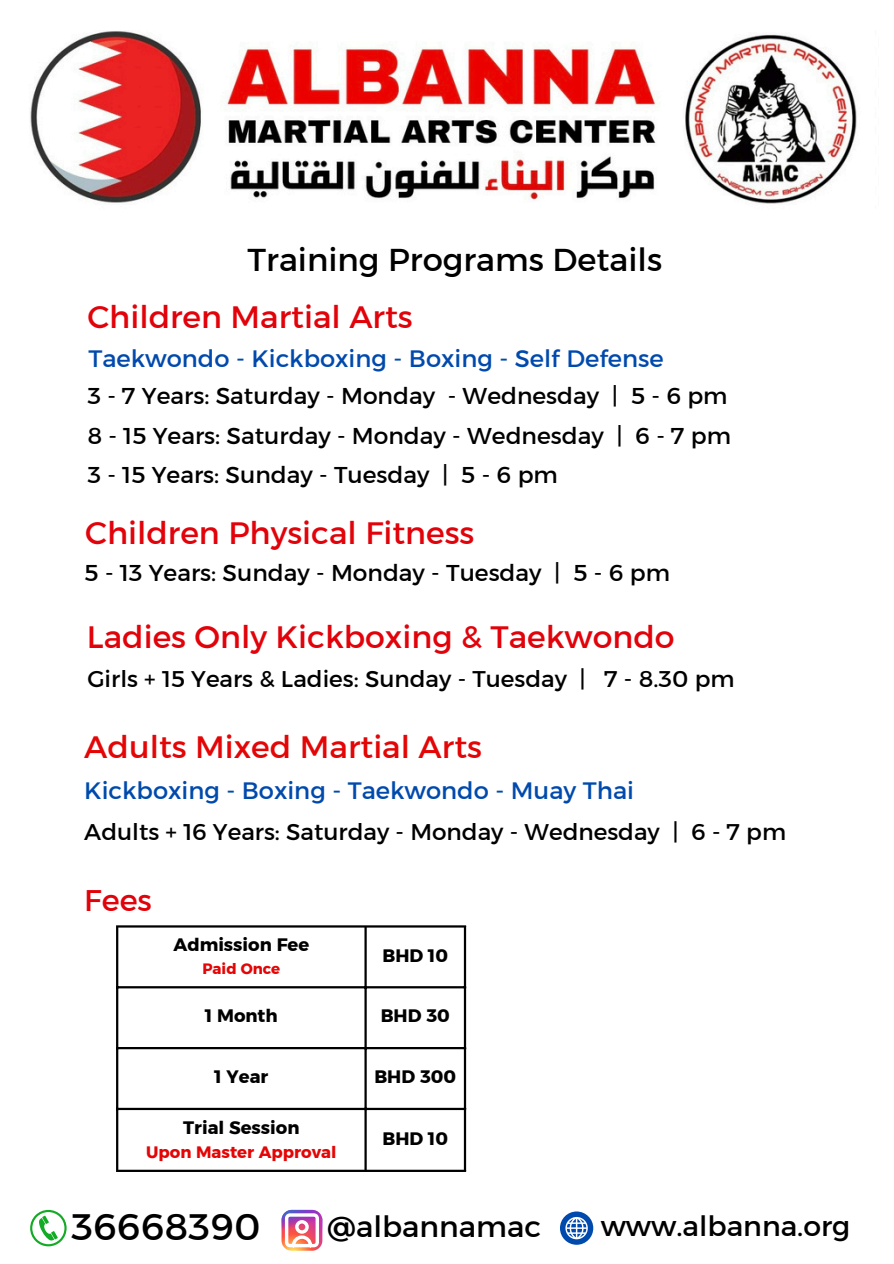
<style>
.page{position:relative;width:894px;height:1264px;background:#fff}
.page>*{position:absolute;margin:0;border:0;box-sizing:border-box;transform-origin:0 0}
.t1{font:37.5px "Kief Montaser Regular";color:#000}
.t2{font:32.25px "Kief Montaser Regular";color:#000}
.t3{font:31.5px "Kief Montaser Regular";color:#e2020a}
.t4{font:31.5px "Kief Montaser Regular";color:#e40606}
.t5{font:30.45px "Kief Montaser Regular";color:#e2020a}
.t6{font:29.55px "Kief Montaser Regular";color:#000}
.t7{font:28.2px "Kief Montaser Regular";color:#000}
.t8{font:24.15px "Kief Montaser Regular";color:#004aad}
.t9{font:23.4px "Kief Montaser Regular";color:#000}
.t10{font:23.25px "Kief Montaser Regular";color:#000}
.t11{font:23.1px "Kief Montaser Regular";color:#000}
.t12{font:18px "Kief Montaser Bold";color:#000}
.t13{font:16.5px "Kief Montaser Bold";color:#e40606}
.t14{font:15px "Kief Montaser Bold";color:#e40606}
</style>
<div class="page">
<svg style="left:30px;top:1209px;width:37px;height:37px"></svg>
<svg style="left:281px;top:1209px;width:41px;height:41px"></svg>
<svg style="left:282px;top:1210px;width:40px;height:40px"></svg>
<svg style="left:560px;top:1211px;width:33px;height:33px"></svg>
<img style="left:30px;top:31px;width:827px;height:173px">
<hr style="left:116px;top:927px;width:2px;height:242px;background:#000">
<hr style="left:364px;top:927px;width:2px;height:242px;background:#000">
<hr style="left:463px;top:927px;width:3px;height:242px;background:#000">
<hr style="left:116px;top:925px;width:350px;height:2px;background:#000">
<hr style="left:116px;top:986px;width:350px;height:2px;background:#000">
<hr style="left:116px;top:1046px;width:350px;height:3px;background:#000">
<hr style="left:116px;top:1107px;width:350px;height:3px;background:#000">
<hr style="left:116px;top:1169px;width:350px;height:2px;background:#000">
<p class="t2" style="left:247px;top:239px;width:416px">Training Programs Details</p>
<p class="t3" style="left:87px;top:298px;width:327px">Children Martial Arts</p>
<p class="t8" style="left:88px;top:344px;width:576px">Taekwondo - Kickboxing - Boxing - Self Defense</p>
<p class="t9" style="left:87px;top:381px;width:641px">3 - 7 Years: Saturday - Monday - Wednesday | 5 - 6 pm</p>
<h2 class="t9" style="left:87px;top:421px;width:645px">8 - 15 Years: Saturday - Monday - Wednesday | 6 - 7 pm</h2>
<h2 class="t9" style="left:87px;top:460px;width:472px">3 - 15 Years: Sunday - Tuesday | 5 - 6 pm</h2>
<p class="t3" style="left:85px;top:513px;width:391px">Children Physical Fitness</p>
<p class="t10" style="left:84px;top:558px;width:587px">5 - 13 Years: Sunday - Monday - Tuesday | 5 - 6 pm</p>
<p class="t3" style="left:87px;top:617px;width:589px">Ladies Only Kickboxing &amp; Taekwondo</p>
<h2 class="t11" style="left:87px;top:664px;width:648px">Girls + 15 Years &amp; Ladies: Sunday - Tuesday | 7 - 8.30 pm</h2>
<h2 class="t4" style="left:84px;top:727px;width:399px">Adults Mixed Martial Arts</h2>
<h2 class="t8" style="left:84px;top:775px;width:551px">Kickboxing - Boxing - Taekwondo - Muay Thai</h2>
<p class="t11" style="left:84px;top:817px;width:703px">Adults + 16 Years: Saturday - Monday - Wednesday | 6 - 7 pm</p>
<p class="t5" style="left:84px;top:881px;width:69px">Fees</p>
<p class="t12" style="left:173px;top:933px;width:137px">Admission Fee</p>
<p class="t14" style="left:202px;top:959px;width:79px">Paid Once</p>
<p class="t12" style="left:382px;top:945px;width:67px">BHD 10</p>
<p class="t12" style="left:205px;top:1004px;width:74px">1 Month</p>
<p class="t12" style="left:380px;top:1004px;width:71px">BHD 30</p>
<p class="t12" style="left:214px;top:1065px;width:55px">1 Year</p>
<p class="t12" style="left:374px;top:1065px;width:83px">BHD 300</p>
<p class="t12" style="left:183px;top:1116px;width:118px">Trial Session</p>
<p class="t13" style="left:146px;top:1142px;width:192px">Upon Master Approval</p>
<h1 class="t12" style="left:382px;top:1127px;width:67px">BHD 10</h1>
<h2 class="t1" style="left:71px;top:1203px;width:191px">36668390</h2>
<p class="t6" style="left:327px;top:1208px;width:215px">@albannamac</p>
<p class="t7" style="left:600px;top:1208px;width:251px">www.albanna.org</p>
</div>
